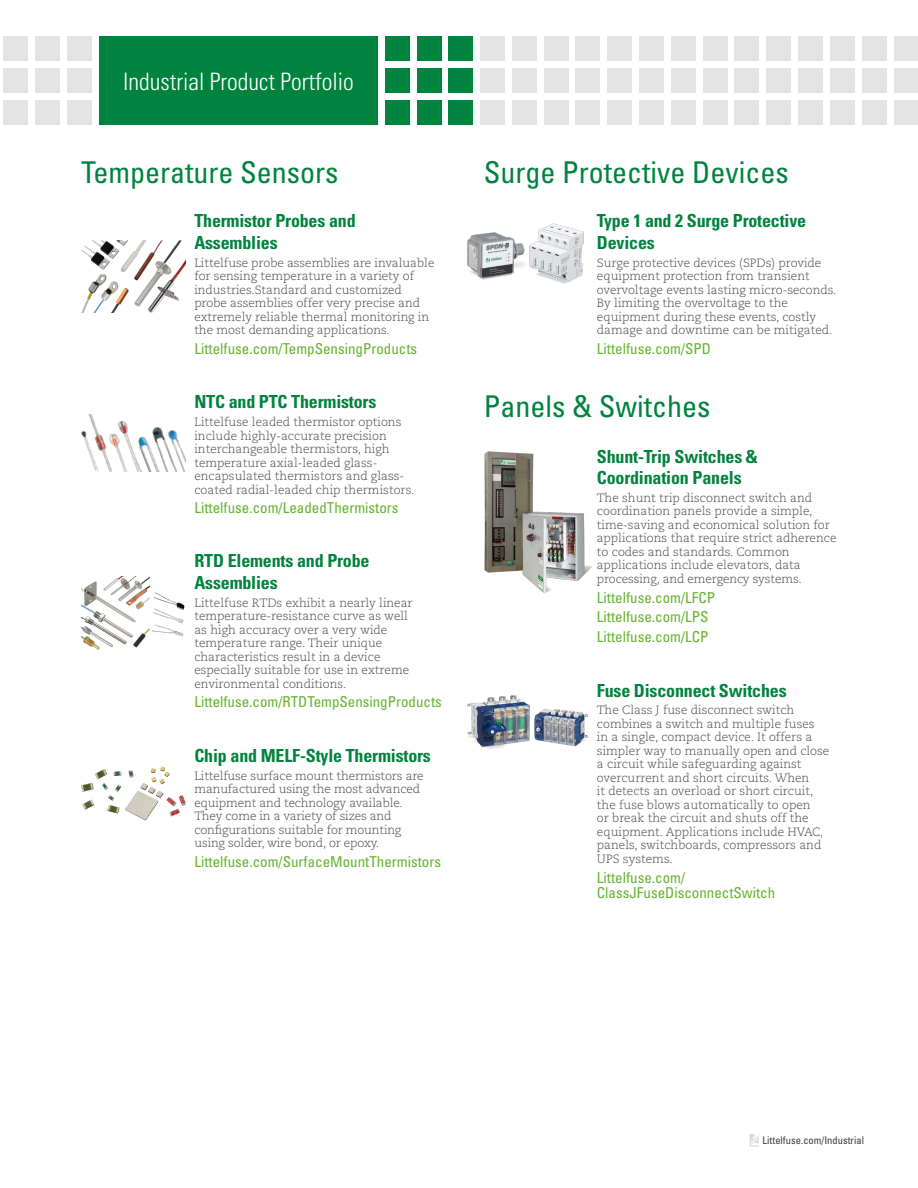
<style>
.page{position:relative;width:918px;height:1188px;background:#fff}
.page>*{position:absolute;margin:0;border:0;box-sizing:border-box;transform-origin:0 0}
.t1{font:condensed 30px "Univers LT Std";color:#00833e}
.t2{font:300 condensed 24px "Univers LT Std";color:#fff}
.product_description{font:700 condensed 18px/21.6px "Univers LT Std";letter-spacing:-.01em;color:#00833e}
.product_description-2{font:condensed 15px/15px "Univers LT Std";color:#65b32e}
.Product_intro{font:300 12px/13.5px "Caecilia LT Pro 45";color:#4a4a49}
.FSS{font:condensed 10.5px "Univers LT Std";color:#3c3c3b}
</style>
<div class="page">
<div style="left:67px;top:36px;width:25px;height:25px;background:#e3e3e3"></div>
<div style="left:99px;top:36px;width:279px;height:89px;background:#00833e"></div>
<div style="left:385px;top:36px;width:24px;height:25px;background:#00833e"></div>
<div style="left:385px;top:68px;width:24px;height:25px;background:#00833e"></div>
<div style="left:385px;top:100px;width:24px;height:25px;background:#00833e"></div>
<div style="left:417px;top:36px;width:24px;height:25px;background:#00833e"></div>
<div style="left:417px;top:68px;width:24px;height:25px;background:#00833e"></div>
<div style="left:417px;top:100px;width:24px;height:25px;background:#00833e"></div>
<div style="left:449px;top:36px;width:24px;height:25px;background:#00833e"></div>
<div style="left:449px;top:68px;width:24px;height:25px;background:#00833e"></div>
<div style="left:449px;top:100px;width:24px;height:25px;background:#00833e"></div>
<div style="left:480px;top:36px;width:25px;height:25px;background:#e3e3e3"></div>
<div style="left:4px;top:36px;width:24px;height:25px;background:#e3e3e3"></div>
<div style="left:480px;top:68px;width:25px;height:25px;background:#e3e3e3"></div>
<div style="left:4px;top:68px;width:24px;height:25px;background:#e3e3e3"></div>
<div style="left:480px;top:100px;width:25px;height:25px;background:#e3e3e3"></div>
<div style="left:4px;top:100px;width:24px;height:25px;background:#e3e3e3"></div>
<div style="left:512px;top:36px;width:25px;height:25px;background:#e3e3e3"></div>
<div style="left:36px;top:36px;width:24px;height:25px;background:#e3e3e3"></div>
<div style="left:512px;top:68px;width:25px;height:25px;background:#e3e3e3"></div>
<div style="left:36px;top:68px;width:24px;height:25px;background:#e3e3e3"></div>
<div style="left:512px;top:100px;width:25px;height:25px;background:#e3e3e3"></div>
<div style="left:36px;top:100px;width:24px;height:25px;background:#e3e3e3"></div>
<div style="left:544px;top:36px;width:24px;height:25px;background:#e3e3e3"></div>
<div style="left:544px;top:68px;width:24px;height:25px;background:#e3e3e3"></div>
<div style="left:67px;top:68px;width:25px;height:25px;background:#e3e3e3"></div>
<div style="left:544px;top:100px;width:24px;height:25px;background:#e3e3e3"></div>
<div style="left:67px;top:100px;width:25px;height:25px;background:#e3e3e3"></div>
<div style="left:576px;top:36px;width:24px;height:25px;background:#e3e3e3"></div>
<div style="left:576px;top:68px;width:24px;height:25px;background:#e3e3e3"></div>
<div style="left:576px;top:100px;width:24px;height:25px;background:#e3e3e3"></div>
<div style="left:608px;top:36px;width:24px;height:25px;background:#e3e3e3"></div>
<div style="left:608px;top:68px;width:24px;height:25px;background:#e3e3e3"></div>
<div style="left:608px;top:100px;width:24px;height:25px;background:#e3e3e3"></div>
<div style="left:639px;top:36px;width:25px;height:25px;background:#e3e3e3"></div>
<div style="left:639px;top:68px;width:25px;height:25px;background:#e3e3e3"></div>
<div style="left:639px;top:100px;width:25px;height:25px;background:#e3e3e3"></div>
<div style="left:671px;top:36px;width:24px;height:25px;background:#e3e3e3"></div>
<div style="left:671px;top:68px;width:24px;height:25px;background:#e3e3e3"></div>
<div style="left:671px;top:100px;width:24px;height:25px;background:#e3e3e3"></div>
<div style="left:703px;top:36px;width:24px;height:25px;background:#e3e3e3"></div>
<div style="left:703px;top:68px;width:24px;height:25px;background:#e3e3e3"></div>
<div style="left:703px;top:100px;width:24px;height:25px;background:#e3e3e3"></div>
<div style="left:735px;top:36px;width:24px;height:25px;background:#e3e3e3"></div>
<div style="left:735px;top:68px;width:24px;height:25px;background:#e3e3e3"></div>
<div style="left:735px;top:100px;width:24px;height:25px;background:#e3e3e3"></div>
<div style="left:767px;top:36px;width:24px;height:25px;background:#e3e3e3"></div>
<div style="left:767px;top:68px;width:24px;height:25px;background:#e3e3e3"></div>
<div style="left:767px;top:100px;width:24px;height:25px;background:#e3e3e3"></div>
<div style="left:798px;top:36px;width:25px;height:25px;background:#e3e3e3"></div>
<div style="left:798px;top:68px;width:25px;height:25px;background:#e3e3e3"></div>
<div style="left:798px;top:100px;width:25px;height:25px;background:#e3e3e3"></div>
<div style="left:830px;top:36px;width:24px;height:25px;background:#e3e3e3"></div>
<div style="left:830px;top:68px;width:24px;height:25px;background:#e3e3e3"></div>
<div style="left:830px;top:100px;width:24px;height:25px;background:#e3e3e3"></div>
<div style="left:862px;top:36px;width:24px;height:25px;background:#e3e3e3"></div>
<div style="left:894px;top:36px;width:24px;height:25px;background:#e3e3e3"></div>
<div style="left:862px;top:68px;width:24px;height:25px;background:#e3e3e3"></div>
<div style="left:894px;top:68px;width:24px;height:25px;background:#e3e3e3"></div>
<div style="left:862px;top:100px;width:24px;height:25px;background:#e3e3e3"></div>
<div style="left:894px;top:100px;width:24px;height:25px;background:#e3e3e3"></div>
<svg style="left:750px;top:1134px;width:9px;height:12px"></svg>
<img style="left:484px;top:451px;width:50px;height:122px">
<img style="left:520px;top:507px;width:72px;height:87px">
<img style="left:81px;top:576px;width:104px;height:74px">
<img style="left:81px;top:766px;width:104px;height:55px">
<img style="left:81px;top:414px;width:104px;height:58px">
<img style="left:81px;top:241px;width:104px;height:72px">
<img style="left:467px;top:695px;width:121px;height:54px">
<img style="left:467px;top:232px;width:59px;height:48px">
<img style="left:529px;top:223px;width:55px;height:61px">
<h2 class="t2" style="left:123px;top:67px;width:232px">Industrial Product Portfolio</h2>
<p class="t1" style="left:81px;top:153px;width:259px">Temperature Sensors</p>
<p class="product_description" style="left:194px;top:210px;width:163px">Thermistor Probes and<br>Assemblies</p>
<p class="Product_intro" style="left:194px;top:256px;width:242px">Littelfuse probe assemblies are invaluable for sensing temperature in a variety of industries.Standard and customized probe assemblies offer very precise and extremely reliable thermal monitoring in the most demanding applications.</p>
<p class="product_description-2" style="left:194px;top:341px;width:224px">Littelfuse.com/TempSensingProducts</p>
<p class="product_description" style="left:194px;top:391px;width:184px">NTC and PTC Thermistors</p>
<p class="Product_intro" style="left:194px;top:415px;width:222px">Littelfuse leaded thermistor options include highly-accurate precision interchangeable thermistors, high temperature axial-leaded glass&shy;encapsulated thermistors and glass&shy;coated radial-leaded chip thermistors.</p>
<p class="product_description-2" style="left:194px;top:500px;width:206px">Littelfuse.com/LeadedThermistors</p>
<p class="product_description" style="left:194px;top:550px;width:177px">RTD Elements and Probe<br>Assemblies</p>
<p class="Product_intro" style="left:194px;top:596px;width:220px">Littelfuse RTDs exhibit a nearly linear temperature-resistance curve as well as high accuracy over a very wide temperature range. Their unique characteristics result in a device</p>
<p class="Product_intro" style="left:194px;top:663px;width:216px">especially suitable for use in extreme environmental conditions.</p>
<p class="product_description-2" style="left:194px;top:694px;width:249px">Littelfuse.com/RTDTempSensingProducts</p>
<p class="product_description" style="left:194px;top:744px;width:238px">Chip and MELF-Style Thermistors</p>
<p class="Product_intro" style="left:194px;top:768px;width:231px">Littelfuse surface mount thermistors are manufactured using the most advanced equipment and technology available.<br>They come in a variety of sizes and configurations suitable for mounting</p>
<p class="Product_intro" style="left:194px;top:836px;width:186px">using solder, wire bond, or epoxy.</p>
<p class="product_description-2" style="left:194px;top:854px;width:248px">Littelfuse.com/SurfaceMountThermistors</p>
<p class="t1" style="left:484px;top:153px;width:306px">Surge Protective Devices</p>
<p class="product_description" style="left:597px;top:210px;width:211px">Type 1 and 2 Surge Protective<br>Devices</p>
<p class="Product_intro" style="left:597px;top:256px;width:241px">Surge protective devices (SPDs) provide equipment protection from transient overvoltage events lasting micro-seconds.<br>By limiting the overvoltage to the equipment during these events, costly damage and downtime can be mitigated.</p>
<p class="product_description-2" style="left:597px;top:341px;width:116px">Littelfuse.com/SPD</p>
<p class="t1" style="left:484px;top:387px;width:228px">Panels &amp; Switches</p>
<p class="product_description" style="left:597px;top:445px;width:163px">Shunt-Trip Switches &amp;<br>Coordination Panels</p>
<p class="Product_intro" style="left:597px;top:491px;width:241px">The shunt trip disconnect switch and coordination panels provide a simple, time-saving and economical solution for applications that require strict adherence to codes and standards. Common applications include elevators, data processing, and emergency systems.</p>
<p class="product_description-2" style="left:597px;top:590px;width:120px">Littelfuse.com/LFCP</p>
<p class="product_description-2" style="left:597px;top:609px;width:113px">Littelfuse.com/LPS</p>
<p class="product_description-2" style="left:597px;top:629px;width:113px">Littelfuse.com/LCP</p>
<p class="product_description" style="left:597px;top:679px;width:191px">Fuse Disconnect Switches</p>
<p class="Product_intro" style="left:597px;top:703px;width:234px">The Class J fuse disconnect switch combines a switch and multiple fuses<br>in a single, compact device. It offers a simpler way to manually open and close a circuit while safeguarding against overcurrent and short circuits. When<br>it detects an overload or short circuit, the fuse blows automatically to open<br>or break the circuit and shuts off the equipment. Applications include HVAC, panels, switchboards, compressors and UPS systems.</p>
<p class="product_description-2" style="left:597px;top:870px;width:180px">Littelfuse.com/<br>ClassJFuseDisconnectSwitch</p>
<p class="FSS" style="left:763px;top:1134px;width:103px">Littelfuse.com/Industrial</p>
</div>
